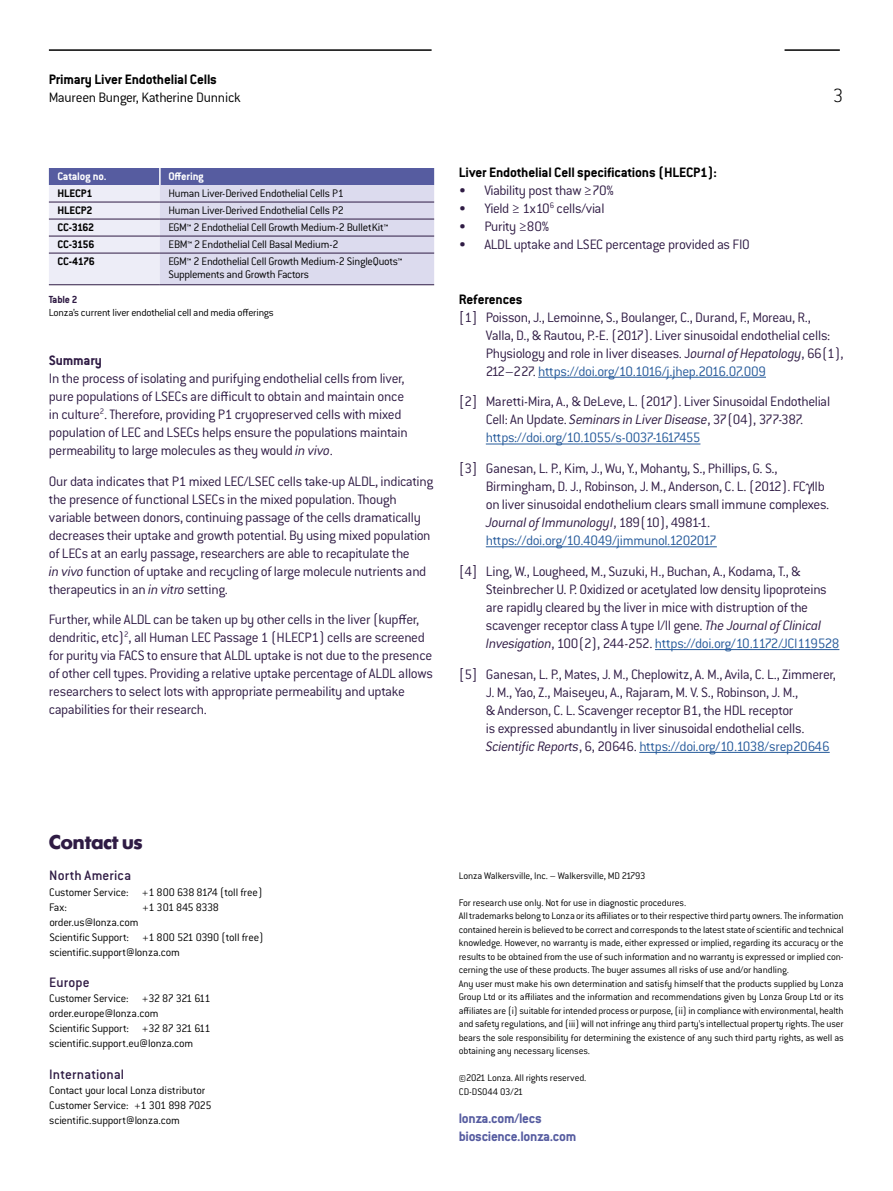
<style>
.page{position:relative;width:893px;height:1191px;background:#fff}
.page>*{position:absolute;margin:0;border:0;box-sizing:border-box;transform-origin:0 0}
.t1{font:700 21px "Futura SH";letter-spacing:.015em;color:#2f1b44}
.t2{font:200 21px "Conduit ITC Std";color:#000}
.t3{font:300 15px/18px "Conduit ITC Std";letter-spacing:-.025em;color:#2f1b44}
.t4{font:700 15px "Conduit ITC Std";letter-spacing:-.01em;color:#000}
.t5{font:700 15px/18px "Conduit ITC Std";letter-spacing:-.02em;color:#565ca0}
.t6{font:500 15px "Conduit ITC Std";letter-spacing:.005em;color:#2f1b44}
.t7{font:300 15px "Conduit ITC Std";letter-spacing:-.025em;color:#000}
.t8{font:700 15px "Conduit ITC Std";letter-spacing:-.01em;color:#2f1b44}
.t9{font:300 12px/15px "Conduit ITC Std";letter-spacing:-.015em;color:#000}
.t10{font:700 12px "Conduit ITC Std";letter-spacing:-.01em;color:#000}
.t11{font:700 12px "Conduit ITC Std";letter-spacing:-.01em;color:#fff}
.t12{font:300 12px "Conduit ITC Std";letter-spacing:-.04em;color:#000}
.t13{font:300 11.25px "Conduit ITC Std";letter-spacing:-.025em;color:#000}
.t14{font:700 11.25px "Conduit ITC Std";letter-spacing:-.015em;color:#2f1b44}
.t15{font:300 10.5px/13.5px "Conduit ITC Std";letter-spacing:-.015em;color:#000}
.s1{font-style:italic}
.s2{color:#275b9b}
</style>
<div class="page">
<hr style="left:784px;top:49px;width:56px;height:2px;background:#000">
<hr style="left:49px;top:49px;width:383px;height:2px;background:#000">
<hr style="left:538px;top:377px;width:228px;height:1px;background:#275b9b">
<hr style="left:486px;top:443px;width:214px;height:1px;background:#275b9b">
<hr style="left:486px;top:546px;width:231px;height:1px;background:#275b9b">
<hr style="left:655px;top:649px;width:184px;height:1px;background:#275b9b">
<hr style="left:639px;top:752px;width:191px;height:1px;background:#275b9b">
<svg style="left:49px;top:168px;width:385px;height:117px;background:#c6c5de"></svg>
<p class="t4" style="left:49px;top:70px;width:170px">Primary Liver Endothelial Cells</p>
<p class="t7" style="left:49px;top:88px;width:193px">Maureen Bunger, Katherine Dunnick</p>
<h1 class="t2" style="left:833px;top:83px;width:12px">3</h1>
<p class="t11" style="left:57px;top:169px;width:51px">Catalog no.</p>
<p class="t11" style="left:168px;top:169px;width:37px">Offering</p>
<p class="t10" style="left:57px;top:186px;width:37px">HLECP1</p>
<p class="t9" style="left:168px;top:185px;width:177px">Human Liver-Derived Endothelial Cells P1</p>
<p class="t10" style="left:57px;top:203px;width:37px">HLECP2</p>
<p class="t9" style="left:168px;top:202px;width:177px">Human Liver-Derived Endothelial Cells P2</p>
<p class="t10" style="left:57px;top:220px;width:38px">CC-3162</p>
<p class="t9" style="left:168px;top:219px;width:222px">EGM™ 2 Endothelial Cell Growth Medium-2 BulletKit™</p>
<p class="t10" style="left:57px;top:237px;width:39px">CC-3156</p>
<p class="t9" style="left:168px;top:236px;width:172px">EBM™ 2 Endothelial Cell Basal Medium-2</p>
<p class="t10" style="left:57px;top:254px;width:39px">CC-4176</p>
<p class="t9" style="left:168px;top:254px;width:236px;line-height:13.5px">EGM™ 2 Endothelial Cell Growth Medium-2 SingleQuots™<br>Supplements and Growth Factors</p>
<p class="t14" style="left:49px;top:292px;width:30px">Table 2</p>
<p class="t13" style="left:49px;top:306px;width:226px">Lonza’s current liver endothelial cell and media offerings</p>
<p class="t8" style="left:49px;top:351px;width:55px">Summary</p>
<p class="t3" style="left:49px;top:369px;width:361px">In the process of isolating and purifying endothelial cells from liver, pure populations of LSECs are difficult to obtain and maintain once in culture<sup>2</sup>. Therefore, providing P1 cryopreserved cells with mixed population of LEC and LSECs helps ensure the populations maintain permeability to large molecules as they would <span class="s1">in vivo</span>.</p>
<p class="t3" style="left:49px;top:471px;width:386px">Our data indicates that P1 mixed LEC/LSEC cells take-up ALDL, indicating the presence of functional LSECs in the mixed population. Though variable between donors, continuing passage of the cells dramatically decreases their uptake and growth potential. By using mixed population of LECs at an early passage, researchers are able to recapitulate the<br><span class="s1">in vivo</span> function of uptake and recycling of large molecule nutrients and therapeutics in an <span class="s1">in vitro</span> setting.</p>
<p class="t3" style="left:49px;top:610px;width:385px">Further, while ALDL can be taken up by other cells in the liver (kupffer, dendritic, etc)<sup>2</sup>, all Human LEC Passage 1 (HLECP1) cells are screened for purity via FACS to ensure that ALDL uptake is not due to the presence of other cell types. Providing a relative uptake percentage of ALDL allows researchers to select lots with appropriate permeability and uptake capabilities for their research.</p>
<p class="t4" style="left:459px;top:164px;width:260px">Liver Endothelial Cell specifications (HLECP1):</p>
<p class="t3" style="left:459px;top:181px;width:157px">• Viability post thaw ≥70%</p>
<p class="t3" style="left:459px;top:199px;width:147px">• Yield ≥ 1x10<sup>6</sup> cells/vial</p>
<p class="t3" style="left:459px;top:217px;width:92px">• Purity ≥80%</p>
<p class="t3" style="left:459px;top:235px;width:292px">• ALDL uptake and LSEC percentage provided as FIO</p>
<p class="t4" style="left:459px;top:290px;width:65px">References</p>
<p class="t3" style="left:486px;top:307px;width:359px;text-indent:-27px">[1] Poisson, J., Lemoinne, S., Boulanger, C., Durand, F., Moreau, R.,<br>Valla, D., &amp; Rautou, P.-E. (2017). Liver sinusoidal endothelial cells:<br>Physiology and role in liver diseases. J<span class="s1">ournal of Hepatology</span>, 66(1), 212–227. <span class="s2">https://doi.org/10.1016/j.jhep.2016.07.009</span></p>
<p class="t3" style="left:486px;top:392px;width:346px;text-indent:-27px">[2] Maretti-Mira, A., &amp; DeLeve, L. (2017). Liver Sinusoidal Endothelial<br>Cell: An Update. <span class="s1">Seminars in Liver Disease</span>, 37(04), 377-387. <span class="s2">https://doi.org/10.1055/s-0037-1617455</span></p>
<p class="t3" style="left:486px;top:459px;width:345px;text-indent:-27px">[3] Ganesan, L. P., Kim, J., Wu, Y., Mohanty, S., Phillips, G. S., Birmingham, D. J., Robinson, J. M., Anderson, C. L. (2012). FC IIb on liver sinusoidal endothelium clears small immune complexes.<br><span class="s1">Journal of ImmunologyI</span>, 189(10), 4981-1. <span class="s2">https://doi.org/10.4049/jimmunol.1202017</span></p>
<p class="t3" style="left:486px;top:562px;width:355px;text-indent:-27px">[4] Ling, W., Lougheed, M., Suzuki, H., Buchan, A., Kodama, T., &amp; Steinbrecher U. P. Oxidized or acetylated low density lipoproteins are rapidly cleared by the liver in mice with distruption of the scavenger receptor class A type I/II gene. <span class="s1">The Journal of Clinical Invesigation</span>, 100(2), 244-252. <span class="s2">https://doi.org/10.1172/JCI119528</span></p>
<p class="t3" style="left:486px;top:664px;width:352px;text-indent:-27px">[5] Ganesan, L. P., Mates, J. M., Cheplowitz, A. M., Avila, C. L., Zimmerer, J. M., Yao, Z., Maiseyeu, A., Rajaram, M. V. S., Robinson, J. M.,<br>&amp; Anderson, C. L. Scavenger receptor B1, the HDL receptor<br>is expressed abundantly in liver sinusoidal endothelial cells.<br><span class="s1">Scientific Reports</span>, 6, 20646. <span class="s2">https://doi.org/10.1038/srep20646</span></p>
<h1 class="t1" style="left:49px;top:830px;width:94px">Contact us</h1>
<p class="t6" style="left:49px;top:866px;width:83px">North America</p>
<p class="t9" style="left:49px;top:884px;width:215px">Customer Service: +1 800 638 8174 (toll free)<br>Fax:</p>
<p class="t12" style="left:142px;top:899px;width:78px">+1 301 845 8338</p>
<p class="t9" style="left:49px;top:914px;width:216px">order.us@lonza.com<br>Scientific Support: +1 800 521 0390 (toll free) scientific.support@lonza.com</p>
<p class="t6" style="left:49px;top:973px;width:42px">Europe</p>
<p class="t9" style="left:49px;top:990px;width:163px">Customer Service: +32 87 321 611 order.europe@lonza.com<br>Scientific Support: +32 87 321 611 scientific.support.eu@lonza.com</p>
<p class="t6" style="left:49px;top:1065px;width:76px">International</p>
<p class="t9" style="left:49px;top:1082px;width:164px">Contact your local Lonza distributor<br>Customer Service: +1 301 898 7025 scientific.support@lonza.com</p>
<p class="t15" style="left:459px;top:868px;width:188px">Lonza Walkersville, Inc. – Walkersville, MD 21793</p>
<p class="t15" style="left:459px;top:895px;width:386px">For research use only. Not for use in diagnostic procedures.<br>All trademarks belong to Lonza or its affiliates or to their respective third party owners. The information contained herein is believed to be correct and corresponds to the latest state of scientific and technical knowledge. However, no warranty is made, either expressed or implied, regarding its accuracy or the results to be obtained from the use of such information and no warranty is expressed or implied con&shy;cerning the use of these products. The buyer assumes all risks of use and/or handling.<br>Any user must make his own determination and satisfy himself that the products supplied by Lonza Group Ltd or its affiliates and the information and recommendations given by Lonza Group Ltd or its affiliates are (i) suitable for intended process or purpose, (ii) in compliance with environmental, health and safety regulations, and (iii) will not infringe any third party’s intellectual property rights. The user bears the sole responsibility for determining the existence of any such third party rights, as well as obtaining any necessary licenses.</p>
<p class="t15" style="left:459px;top:1071px;width:129px">©2021 Lonza. All rights reserved.<br>CD-DS044 03/21</p>
<p class="t5" style="left:459px;top:1108px;width:119px">lonza.com/lecs bioscience.lonza.com</p>
</div>
